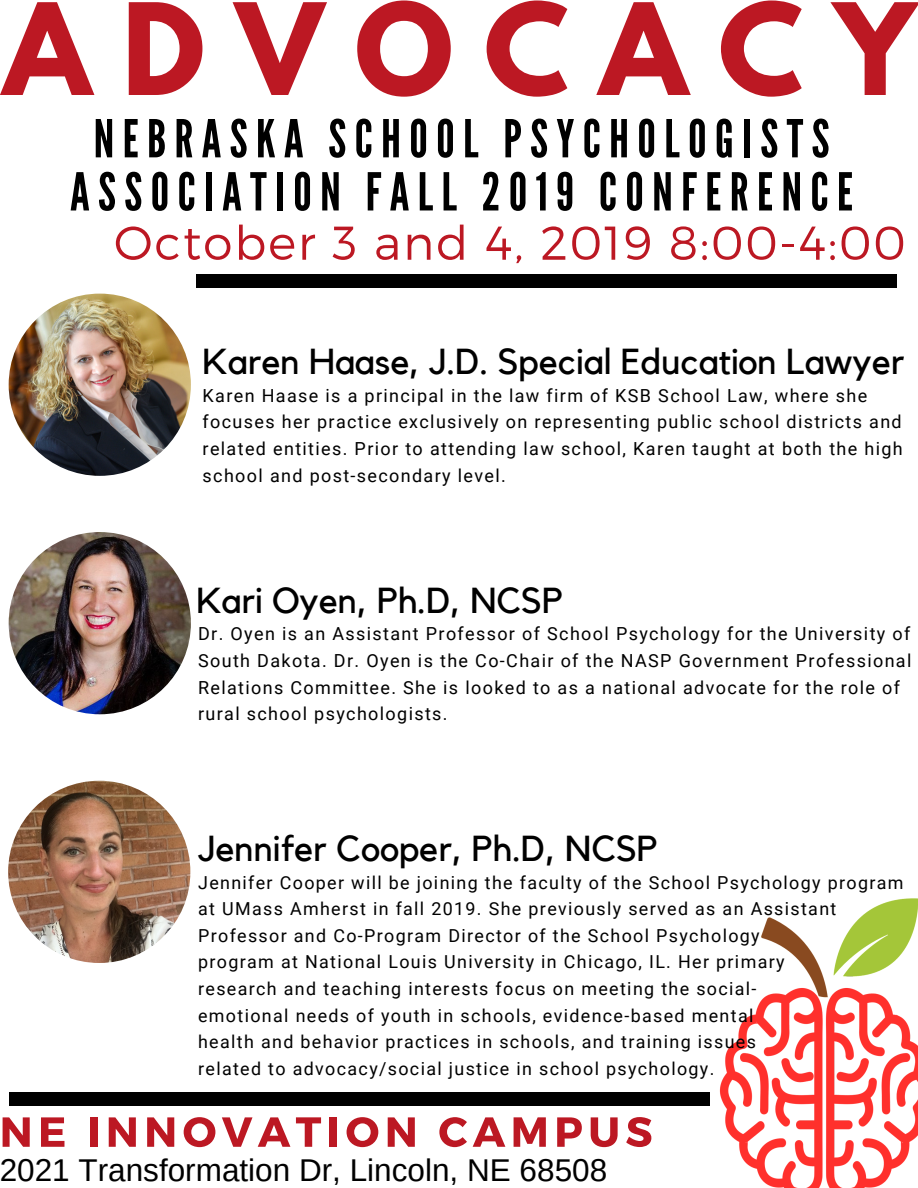
<style>
.page{position:relative;width:918px;height:1188px;background:#fff}
.page>*{position:absolute;margin:0;border:0;box-sizing:border-box;transform-origin:0 0}
.t1{font:700 112.5px "League Spartan";letter-spacing:.275em;color:#bc1823}
.t2{font:36px "Kollektif";color:#000}
.t3{font:31.5px "Arimo";color:#000}
.t4{font:18px/26.7px "Roboto";letter-spacing:.075em;color:#000}
.t5{font:17.85px/26.5px "Roboto";letter-spacing:.075em;color:#000}
</style>
<div class="page">
<svg style="left:3px;top:1117px;width:27px;height:30px"></svg>
<svg style="left:41px;top:1117px;width:23px;height:30px"></svg>
<div style="left:90px;top:1117px;width:7px;height:30px;background:#bc1823"></div>
<svg style="left:109px;top:1117px;width:27px;height:30px"></svg>
<svg style="left:147px;top:1117px;width:27px;height:30px"></svg>
<svg style="left:184px;top:1117px;width:31px;height:30px"></svg>
<svg style="left:222px;top:1117px;width:68px;height:30px"></svg>
<svg style="left:296px;top:1117px;width:25px;height:30px"></svg>
<div style="left:330px;top:1117px;width:7px;height:30px;background:#bc1823"></div>
<svg style="left:347px;top:1117px;width:31px;height:30px"></svg>
<svg style="left:388px;top:1117px;width:27px;height:30px"></svg>
<svg style="left:439px;top:1117px;width:28px;height:30px"></svg>
<svg style="left:473px;top:1117px;width:32px;height:30px"></svg>
<svg style="left:514px;top:1117px;width:32px;height:30px"></svg>
<svg style="left:557px;top:1117px;width:25px;height:30px"></svg>
<svg style="left:591px;top:1117px;width:27px;height:30px"></svg>
<svg style="left:626px;top:1117px;width:25px;height:30px"></svg>
<svg style="left:116px;top:226px;width:63px;height:34px"></svg>
<svg style="left:185px;top:229px;width:45px;height:31px"></svg>
<svg style="left:239px;top:225px;width:25px;height:35px"></svg>
<svg style="left:270px;top:235px;width:25px;height:25px"></svg>
<svg style="left:302px;top:235px;width:13px;height:25px"></svg>
<svg style="left:333px;top:227px;width:22px;height:33px"></svg>
<svg style="left:376px;top:235px;width:22px;height:25px"></svg>
<svg style="left:408px;top:235px;width:23px;height:25px"></svg>
<svg style="left:438px;top:225px;width:26px;height:35px"></svg>
<svg style="left:486px;top:227px;width:35px;height:36px"></svg>
<svg style="left:542px;top:226px;width:23px;height:34px"></svg>
<svg style="left:572px;top:226px;width:43px;height:34px"></svg>
<svg style="left:626px;top:226px;width:24px;height:34px"></svg>
<svg style="left:671px;top:226px;width:25px;height:34px"></svg>
<svg style="left:702px;top:241px;width:5px;height:19px"></svg>
<svg style="left:714px;top:226px;width:27px;height:34px"></svg>
<svg style="left:748px;top:226px;width:27px;height:34px"></svg>
<svg style="left:783px;top:244px;width:11px;height:3px"></svg>
<svg style="left:800px;top:227px;width:35px;height:33px"></svg>
<svg style="left:842px;top:226px;width:27px;height:34px"></svg>
<svg style="left:876px;top:226px;width:27px;height:34px"></svg>
<svg style="left:96px;top:119px;width:16px;height:38px"></svg>
<svg style="left:125px;top:119px;width:13px;height:38px"></svg>
<svg style="left:149px;top:119px;width:16px;height:38px"></svg>
<svg style="left:177px;top:119px;width:15px;height:38px"></svg>
<svg style="left:202px;top:119px;width:19px;height:38px"></svg>
<svg style="left:231px;top:119px;width:16px;height:39px"></svg>
<svg style="left:258px;top:119px;width:17px;height:38px"></svg>
<svg style="left:284px;top:119px;width:19px;height:38px"></svg>
<svg style="left:329px;top:119px;width:16px;height:39px"></svg>
<svg style="left:356px;top:119px;width:15px;height:39px"></svg>
<svg style="left:383px;top:119px;width:16px;height:38px"></svg>
<svg style="left:411px;top:119px;width:15px;height:39px"></svg>
<svg style="left:438px;top:119px;width:15px;height:39px"></svg>
<svg style="left:465px;top:119px;width:13px;height:38px"></svg>
<svg style="left:505px;top:119px;width:16px;height:38px"></svg>
<svg style="left:531px;top:119px;width:16px;height:39px"></svg>
<svg style="left:557px;top:119px;width:17px;height:38px"></svg>
<svg style="left:584px;top:119px;width:15px;height:39px"></svg>
<svg style="left:611px;top:119px;width:16px;height:38px"></svg>
<svg style="left:639px;top:119px;width:15px;height:39px"></svg>
<svg style="left:666px;top:119px;width:13px;height:38px"></svg>
<svg style="left:690px;top:119px;width:15px;height:39px"></svg>
<svg style="left:717px;top:119px;width:15px;height:39px"></svg>
<div style="left:744px;top:119px;width:6px;height:38px;background:#000"></div>
<svg style="left:761px;top:119px;width:16px;height:39px"></svg>
<svg style="left:787px;top:119px;width:16px;height:38px"></svg>
<svg style="left:813px;top:119px;width:16px;height:39px"></svg>
<svg style="left:71px;top:172px;width:18px;height:38px"></svg>
<svg style="left:99px;top:172px;width:16px;height:39px"></svg>
<svg style="left:125px;top:172px;width:16px;height:39px"></svg>
<svg style="left:152px;top:172px;width:15px;height:39px"></svg>
<svg style="left:179px;top:172px;width:15px;height:39px"></svg>
<div style="left:206px;top:172px;width:6px;height:38px;background:#000"></div>
<svg style="left:223px;top:172px;width:18px;height:38px"></svg>
<svg style="left:250px;top:172px;width:17px;height:38px"></svg>
<div style="left:277px;top:172px;width:6px;height:38px;background:#000"></div>
<svg style="left:295px;top:172px;width:15px;height:39px"></svg>
<svg style="left:322px;top:172px;width:17px;height:38px"></svg>
<svg style="left:368px;top:172px;width:13px;height:38px"></svg>
<svg style="left:390px;top:172px;width:19px;height:38px"></svg>
<svg style="left:420px;top:172px;width:13px;height:38px"></svg>
<svg style="left:444px;top:172px;width:13px;height:38px"></svg>
<svg style="left:483px;top:172px;width:15px;height:38px"></svg>
<svg style="left:510px;top:172px;width:16px;height:39px"></svg>
<svg style="left:536px;top:172px;width:10px;height:38px"></svg>
<svg style="left:558px;top:172px;width:14px;height:39px"></svg>
<svg style="left:601px;top:172px;width:15px;height:39px"></svg>
<svg style="left:627px;top:172px;width:15px;height:39px"></svg>
<svg style="left:654px;top:172px;width:17px;height:38px"></svg>
<svg style="left:683px;top:172px;width:14px;height:38px"></svg>
<svg style="left:707px;top:172px;width:13px;height:38px"></svg>
<svg style="left:732px;top:172px;width:16px;height:38px"></svg>
<svg style="left:759px;top:172px;width:13px;height:38px"></svg>
<svg style="left:784px;top:172px;width:16px;height:38px"></svg>
<svg style="left:812px;top:172px;width:15px;height:39px"></svg>
<svg style="left:839px;top:172px;width:13px;height:38px"></svg>
<img style="left:9px;top:294px;width:182px;height:182px;border-radius:50%">
<img style="left:9px;top:532px;width:182px;height:182px;border-radius:50%">
<img style="left:8px;top:781px;width:182px;height:182px;border-radius:50%">
<img style="left:719px;top:898px;width:199px;height:290px">
<div style="left:9px;top:1092px;width:700px;height:14px;background:#000"></div>
<div style="left:196px;top:274px;width:701px;height:14px;background:#000"></div>
<h1 class="t1" style="left:3px;top:-6px;width:915px">ADVOCACY</h1>
<h2 class="t2" style="left:203px;top:345px;width:703px">Karen Haase, J.D. Special Education Lawyer</h2>
<p class="t4" style="left:203px;top:382px;width:702px">Karen Haase is a principal in the law firm of KSB School Law, where she focuses her practice exclusively on representing public school districts and related entities. Prior to attending law school, Karen taught at both the high school and post-secondary level.</p>
<h2 class="t2" style="left:196px;top:584px;width:368px">Kari Oyen, Ph.D, NCSP</h2>
<p class="t4" style="left:198px;top:621px;width:715px">Dr. Oyen is an Assistant Professor of School Psychology for the University of South Dakota. Dr. Oyen is the Co-Chair of the NASP Government Professional Relations Committee. She is looked to as a national advocate for the role of rural school psychologists.</p>
<h2 class="t2" style="left:198px;top:832px;width:461px">Jennifer Cooper, Ph.D, NCSP</h2>
<p class="t5" style="left:198px;top:869px;width:707px">Jennifer Cooper will be joining the faculty of the School Psychology program at UMass Amherst in fall 2019. She previously served as an Assistant Professor and Co-Program Director of the School Psychology<br>program at National Louis University in Chicago, IL. Her primary<br>research and teaching interests focus on meeting the social-<br>emotional needs of youth in schools, evidence-based mental<br>health and behavior practices in schools, and training issues<br>related to advocacy/social justice in school psychology.</p>
<h3 class="t3" style="left:0;top:1152px;width:609px">2021 Transformation Dr, Lincoln, NE 68508</h3>
</div>
